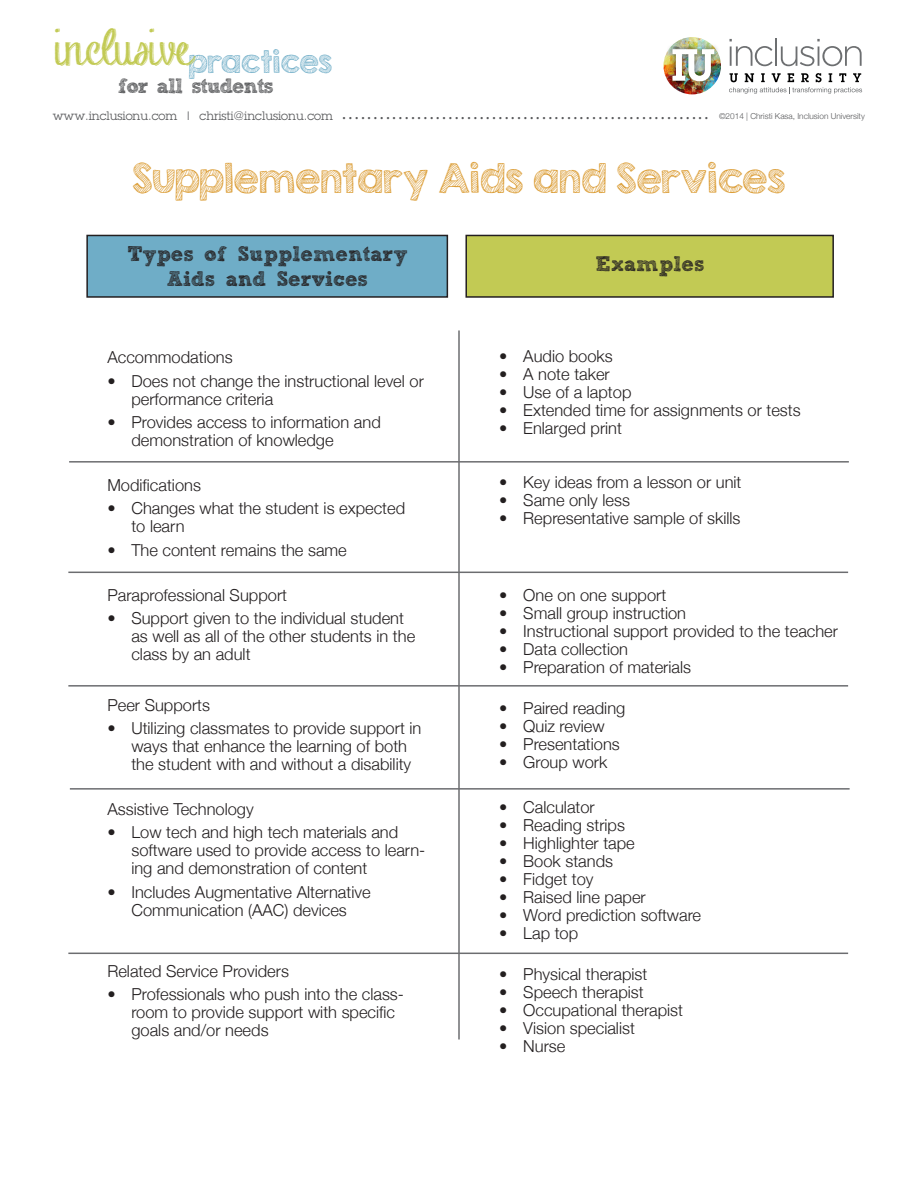
<style>
.page{position:relative;width:918px;height:1188px;background:#fff}
.page>*{position:absolute;margin:0;border:0;box-sizing:border-box;transform-origin:0 0}
.t1{font:46.05px "Chalk hand lettering shaded demo";color:#c2ca54}
.t2{font:36px "KG Second Chances Sketch";color:#db9c33}
.t3{font:27.6px "KG Second Chances Sketch";color:#6fadc7}
.t4{font:700 21px/25.2px "freeversion Sketch Block";color:#231f20;text-align:center}
.t5{font:700 20.7px "freeversion Sketch Block";letter-spacing:-.05em;color:#57585a}
.t6{font:18px "Myriad";color:#57585a}
.t7{font:300 16.5px/18px "Helvetica Neue";color:#231f20}
.t8{font:12px "Lubalin Graph";color:#57585a}
.t9{font:300 8.25px "Helvetica Neue";color:#57585a}
</style>
<div class="page">
<svg style="left:729px;top:39px;width:44px;height:27px"></svg>
<hr style="left:775px;top:38px;width:2px;height:28px;background:#6d6f71">
<svg style="left:781px;top:39px;width:81px;height:27px"></svg>
<img style="left:663px;top:37px;width:58px;height:57px;border-radius:29px">
<img style="left:665px;top:41px;width:56px;height:49px">
<svg style="left:672px;top:49px;width:42px;height:32px"></svg>
<svg style="left:729px;top:73px;width:133px;height:21px"></svg>
<div style="left:87px;top:235px;width:360px;height:62px;background:#6fadc7"></div>
<div style="left:86px;top:235px;width:362px;height:63px;border:2px solid #231f20"></div>
<div style="left:466px;top:235px;width:367px;height:62px;background:#c2ca54"></div>
<div style="left:465px;top:235px;width:369px;height:63px;border:2px solid #231f20"></div>
<hr style="left:458px;top:330px;width:2px;height:710px;background:#6c6d70">
<hr style="left:69px;top:461px;width:780px;height:2px;background:#6c6d70">
<hr style="left:68px;top:572px;width:780px;height:1px;background:#6c6d70">
<hr style="left:68px;top:685px;width:780px;height:2px;background:#6c6d70">
<hr style="left:70px;top:788px;width:780px;height:2px;background:#6c6d70">
<hr style="left:68px;top:953px;width:780px;height:1px;background:#6c6d70">
<p class="t1" style="left:55px;top:14px;width:138px">inclusive</p>
<p class="t5" style="left:118px;top:78px;width:157px">for all students</p>
<p class="t3" style="left:189px;top:44px;width:145px">practices</p>
<p class="t8" style="left:53px;top:109px;width:282px">www.inclusionu.com | christi@inclusionu.com</p>
<p class="t6" style="left:342px;top:104px;width:367px">...........................................................</p>
<p class="t9" style="left:719px;top:110px;width:147px">©2014 | Christi Kasa, Inclusion University</p>
<p class="t2" style="left:133px;top:156px;width:654px">Supplementary Aids and Services</p>
<p class="t4" style="left:127px;top:244px;width:282px">Types of Supplementary<br>Aids and Services</p>
<p class="t4" style="left:596px;top:254px;width:110px">Examples</p>
<p class="t7" style="left:107px;top:347px;width:127px">Accommodations</p>
<p class="t7" style="left:131px;top:371px;width:294px;text-indent:-24px">• Does not change the instructional level or performance criteria</p>
<p class="t7" style="left:131px;top:412px;width:251px;text-indent:-24px">• Provides access to information and demonstration of knowledge</p>
<p class="t7" style="left:107px;top:475px;width:95px">Modifications</p>
<p class="t7" style="left:131px;top:499px;width:275px;text-indent:-24px">• Changes what the student is expected to learn</p>
<p class="t7" style="left:107px;top:540px;width:241px">• The content remains the same</p>
<p class="t7" style="left:107px;top:585px;width:181px">Paraprofessional Support</p>
<p class="t7" style="left:131px;top:608px;width:285px;text-indent:-24px">• Support given to the individual student as well as all of the other students in the class by an adult</p>
<p class="t7" style="left:107px;top:695px;width:104px">Peer Supports</p>
<p class="t7" style="left:131px;top:718px;width:291px;text-indent:-24px">• Utilizing classmates to provide support in ways that enhance the learning of both the student with and without a disability</p>
<p class="t7" style="left:107px;top:799px;width:148px">Assistive Technology</p>
<p class="t7" style="left:131px;top:823px;width:296px;text-indent:-24px">• Low tech and high tech materials and software used to provide access to learn&shy;ing and demonstration of content</p>
<p class="t7" style="left:107px;top:882px;width:265px;text-align:center">• Includes Augmentative Alternative<br>Communication (AAC) devices</p>
<p class="t7" style="left:107px;top:961px;width:183px">Related Service Providers</p>
<p class="t7" style="left:131px;top:985px;width:274px;text-indent:-24px">• Professionals who push into the class&shy;room to provide support with specific goals and/or needs</p>
<p class="t7" style="left:499px;top:346px;width:115px">• Audio books</p>
<p class="t7" style="left:499px;top:364px;width:112px">• A note taker</p>
<p class="t7" style="left:499px;top:382px;width:134px">• Use of a laptop</p>
<p class="t7" style="left:499px;top:400px;width:303px">• Extended time for assignments or tests</p>
<p class="t7" style="left:499px;top:418px;width:124px">• Enlarged print</p>
<p class="t7" style="left:499px;top:472px;width:244px">• Key ideas from a lesson or unit</p>
<p class="t7" style="left:499px;top:490px;width:132px">• Same only less</p>
<p class="t7" style="left:499px;top:508px;width:243px">• Representative sample of skills</p>
<p class="t7" style="left:499px;top:585px;width:169px">• One on one support</p>
<p class="t7" style="left:499px;top:603px;width:188px">• Small group instruction</p>
<p class="t7" style="left:499px;top:621px;width:340px">• Instructional support provided to the teacher</p>
<p class="t7" style="left:499px;top:639px;width:130px">• Data collection</p>
<p class="t7" style="left:499px;top:657px;width:193px">• Preparation of materials</p>
<p class="t7" style="left:499px;top:699px;width:128px">• Paired reading</p>
<p class="t7" style="left:499px;top:717px;width:107px">• Quiz review</p>
<p class="t7" style="left:499px;top:735px;width:122px">• Presentations</p>
<p class="t7" style="left:499px;top:753px;width:110px">• Group work</p>
<p class="t7" style="left:499px;top:797px;width:97px">• Calculator</p>
<p class="t7" style="left:499px;top:815px;width:127px">• Reading strips</p>
<p class="t7" style="left:499px;top:833px;width:137px">• Highlighter tape</p>
<p class="t7" style="left:499px;top:851px;width:115px">• Book stands</p>
<p class="t7" style="left:499px;top:869px;width:96px">• Fidget toy</p>
<p class="t7" style="left:499px;top:887px;width:148px">• Raised line paper</p>
<p class="t7" style="left:499px;top:905px;width:203px">• Word prediction software</p>
<p class="t7" style="left:499px;top:923px;width:81px">• Lap top</p>
<p class="t7" style="left:499px;top:965px;width:150px">• Physical therapist</p>
<p class="t7" style="left:499px;top:983px;width:146px">• Speech therapist</p>
<p class="t7" style="left:499px;top:1001px;width:185px">• Occupational therapist</p>
<p class="t7" style="left:499px;top:1019px;width:137px">• Vision specialist</p>
<p class="t7" style="left:499px;top:1037px;width:68px">• Nurse</p>
</div>
